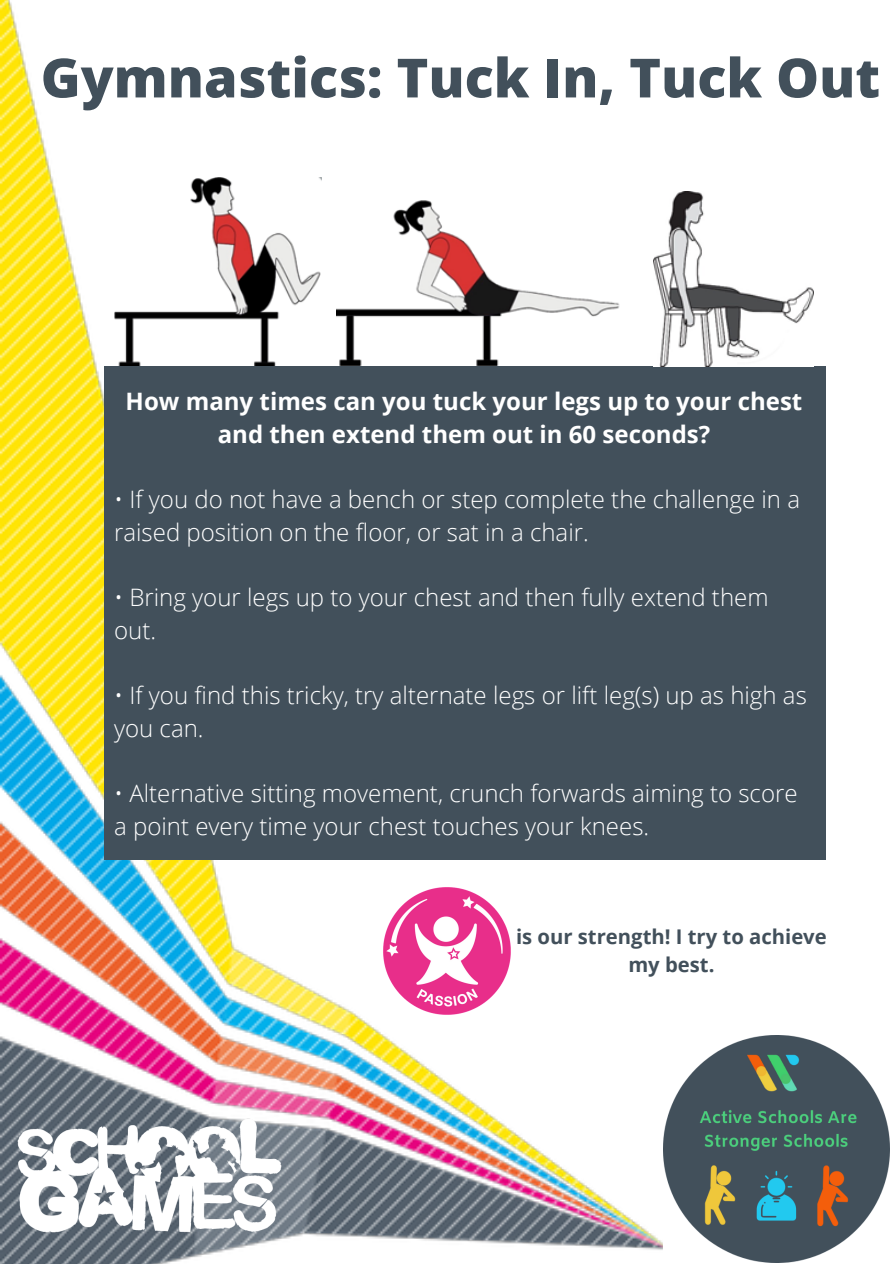
<style>
.page{position:relative;width:894px;height:1264px;background:#fff}
.page>*{position:absolute;margin:0;border:0;box-sizing:border-box;transform-origin:0 0}
.t1{font:800 54px "Open Sans";color:#42505b}
.t2{font:300 24px/32.7px "Open Sans";color:#fff}
.t3{font:700 24px/32.7px "Open Sans";color:#fff;text-align:center}
.t4{font:700 20.25px/28.2px "Open Sans";color:#42505b;text-align:center}
</style>
<div class="page">
<img style="left:0;top:0;width:663px;height:1263px">
<div style="left:104px;top:366px;width:721px;height:493px;background:#42505b"></div>
<img style="left:14px;top:1114px;width:271px;height:121px">
<img style="left:663px;top:1035px;width:226px;height:227px">
<img style="left:653px;top:192px;width:160px;height:174px">
<img style="left:381px;top:884px;width:132px;height:133px">
<h1 class="t1" style="left:41px;top:40px;width:840px">Gymnastics: Tuck In, Tuck Out</h1>
<p class="t3" style="left:126px;top:384px;width:678px">How many times can you tuck your legs up to your chest and then extend them out in 60 seconds?</p>
<p class="t2" style="left:114px;top:482px;width:687px">• If you do not have a bench or step complete the challenge in a raised position on the floor, or sat in a chair.</p>
<p class="t2" style="left:114px;top:580px;width:655px">• Bring your legs up to your chest and then fully extend them out.</p>
<p class="t2" style="left:114px;top:678px;width:694px">• If you find this tricky, try alternate legs or lift leg(s) up as high as you can.</p>
<p class="t2" style="left:114px;top:776px;width:684px">• Alternative sitting movement, crunch forwards aiming to score a point every time your chest touches your knees.</p>
<p class="t4" style="left:516px;top:922px;width:312px">is our strength! I try to achieve my best.</p>
</div>
